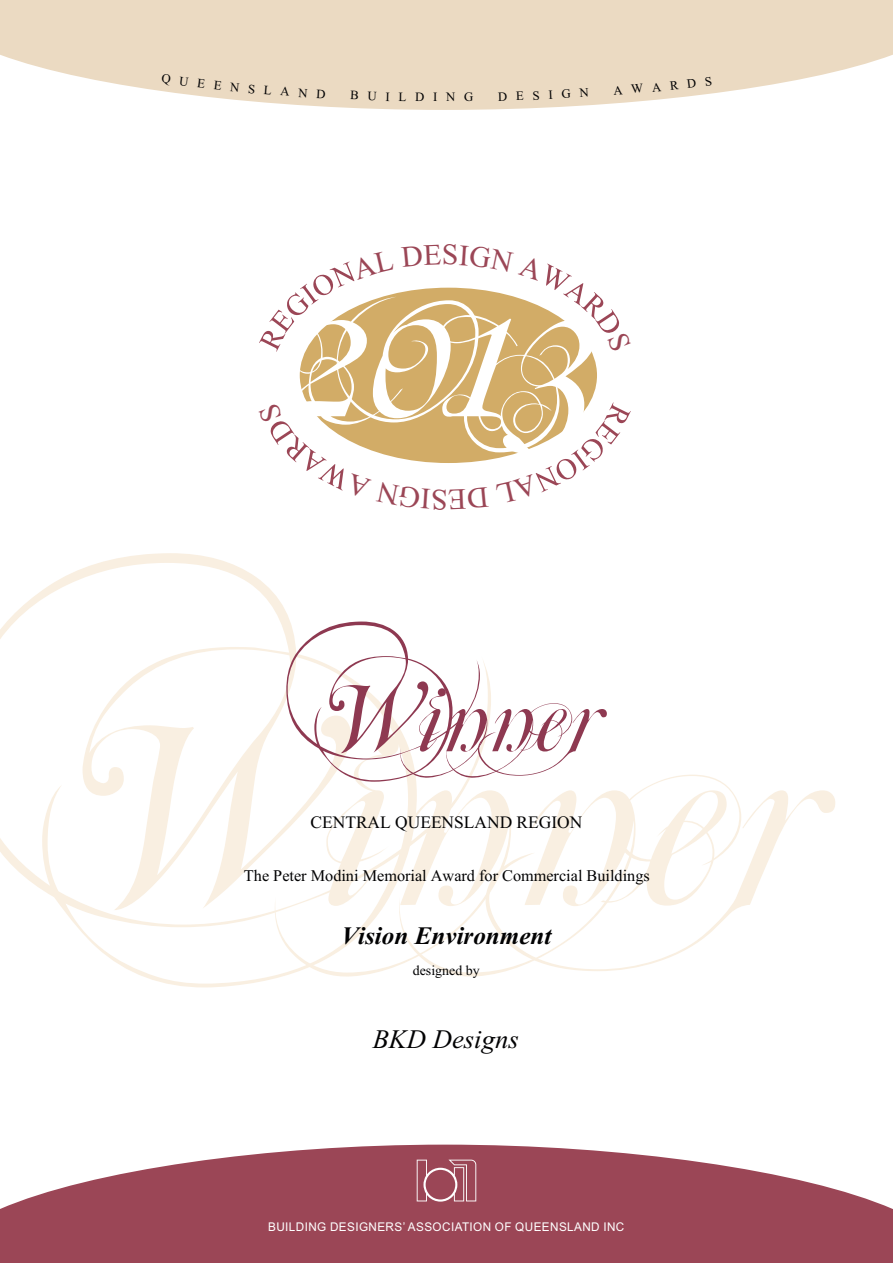
<style>
.page{position:relative;width:893px;height:1263px;background:#fff}
.page>*{position:absolute;margin:0;border:0;box-sizing:border-box;transform-origin:0 0}
.t1{font:italic 34.5px "Kokila";color:#020203}
.t2{font:italic 700 32.4px "Kokila";color:#020203}
.t3{font:22.5px "Kokila";color:#020203}
.t4{font:21px "Kokila";color:#020203}
.t5{font:18px "Kokila";color:#020203}
.t6{font:16.5px "Kokila";color:#020203}
.t7{font:12px "Arial";letter-spacing:.035em;color:#fff}
</style>
<div class="page">
<svg style="left:0;top:0;width:893px;height:110px;fill:#ebdac2"></svg>
<svg style="left:0;top:1144px;width:893px;height:119px;fill:#9b4656"></svg>
<svg style="left:417px;top:1160px;width:59px;height:41px;background:#ac6673"></svg>
<svg style="left:161px;top:74px;width:10px;height:12px"></svg>
<svg style="left:179px;top:76px;width:26px;height:12px"></svg>
<svg style="left:214px;top:80px;width:8px;height:10px"></svg>
<svg style="left:670px;top:80px;width:9px;height:10px"></svg>
<svg style="left:687px;top:76px;width:25px;height:12px"></svg>
<svg style="left:230px;top:82px;width:10px;height:10px"></svg>
<svg style="left:249px;top:84px;width:23px;height:11px"></svg>
<svg style="left:280px;top:86px;width:10px;height:10px"></svg>
<svg style="left:613px;top:85px;width:10px;height:10px"></svg>
<svg style="left:631px;top:84px;width:13px;height:10px"></svg>
<svg style="left:652px;top:82px;width:9px;height:10px"></svg>
<svg style="left:298px;top:88px;width:10px;height:9px"></svg>
<svg style="left:316px;top:89px;width:9px;height:9px"></svg>
<svg style="left:350px;top:91px;width:40px;height:10px"></svg>
<svg style="left:399px;top:92px;width:25px;height:9px"></svg>
<svg style="left:465px;top:92px;width:8px;height:9px"></svg>
<svg style="left:498px;top:91px;width:41px;height:10px"></svg>
<svg style="left:549px;top:89px;width:22px;height:10px"></svg>
<svg style="left:579px;top:88px;width:10px;height:9px"></svg>
<svg style="left:299px;top:287px;width:298px;height:176px"></svg>
<p class="t6" style="left:433px;top:86px;width:24px">I N</p>
<p class="t3" style="left:311px;top:807px;width:273px">CENTRAL QUEENSLAND REGION</p>
<p class="t4" style="left:244px;top:861px;width:407px">The Peter Modini Memorial Award for Commercial Buildings</p>
<h2 class="t2" style="left:341px;top:913px;width:212px">Vision Environment</h2>
<p class="t5" style="left:413px;top:958px;width:68px">designed by</p>
<h1 class="t1" style="left:373px;top:1015px;width:148px">BKD Designs</h1>
<p class="t7" style="left:268px;top:1222px;width:358px">BUILDING DESIGNERS’ ASSOCIATION OF QUEENSLAND INC</p>
</div>
